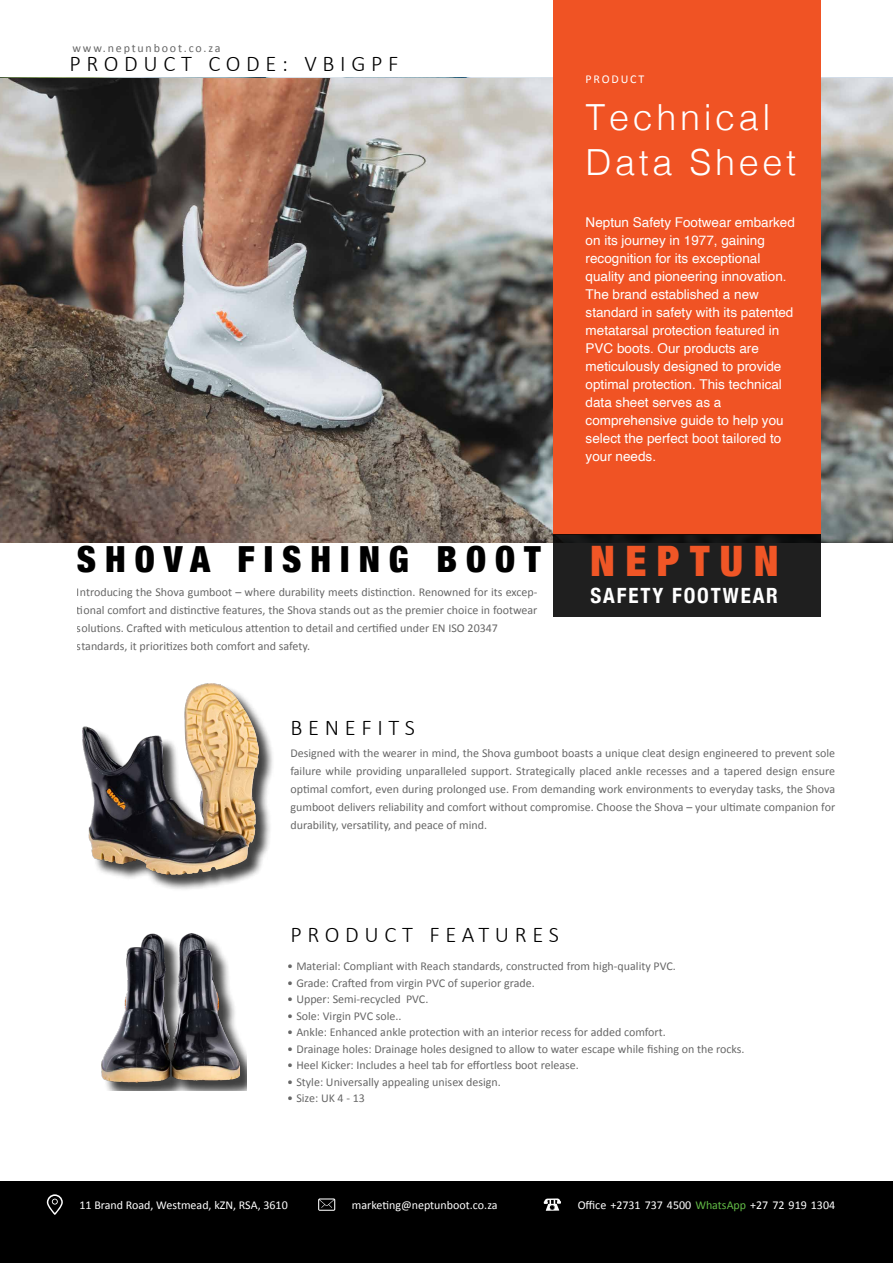
<style>
.page{position:relative;width:893px;height:1263px;background:#fff}
.page>*{position:absolute;margin:0;border:0;box-sizing:border-box;transform-origin:0 0}
.t1{font:900 condensed 42px "Helvetica Neue";letter-spacing:.25em;color:#f05626}
.t2{font:300 36px/45px "Helvetica";letter-spacing:.1em;color:#fff}
.t3{font:900 condensed 36px "Helvetica Neue";letter-spacing:.25em;color:#000}
.t4{font:300 22.5px "Calibri";letter-spacing:.25em;color:#000}
.t5{font:700 condensed 21px "Helvetica Neue";letter-spacing:.09em;color:#fff}
.t6{font:13.5px/18px "Helvetica";color:#fff}
.t7{font:12px/18px "Calibri";color:#000}
.t8{font:12px "Calibri";color:#fff}
.t9{font:12px "Calibri";letter-spacing:.15em;color:#000}
.t10{font:12px "Calibri";letter-spacing:.15em;color:#fff}
.s1{color:#62bb46}
</style>
<div class="page">
<img style="left:0;top:79px;width:893px;height:463px">
<div style="left:85px;top:685px;width:190px;height:206px;background:#000;opacity:.75"></div>
<img style="left:82px;top:683px;width:176px;height:192px">
<div style="left:104px;top:936px;width:143px;height:155px;background:#000;opacity:.75"></div>
<img style="left:101px;top:933px;width:138px;height:149px">
<div style="left:553px;top:0;width:267px;height:534px;background:#f05324"></div>
<div style="left:0;top:1181px;width:893px;height:82px;background:#000"></div>
<svg style="left:544px;top:1198px;width:17px;height:13px"></svg>
<svg style="left:318px;top:1198px;width:17px;height:13px"></svg>
<svg style="left:47px;top:1194px;width:16px;height:21px"></svg>
<div style="left:553px;top:534px;width:267px;height:82px;background:linear-gradient(to bottom,#191a1a,#222121)"></div>
<p class="t9" style="left:73px;top:39px;width:150px">www.neptunboot.co.za</p>
<h3 class="t4" style="left:70px;top:49px;width:330px">PRODUCT CODE: VBIGPF</h3>
<h2 class="t3" style="left:77px;top:529px;width:465px">SHOVA FISHING BOOT</h2>
<p class="t7" style="left:77px;top:583px;width:462px">Introducing the Shova gumboot – where durability meets distinction. Renowned for its excep&shy;tional comfort and distinctive features, the Shova stands out as the premier choice in footwear solutions. Crafted with meticulous attention to detail and certified under EN ISO 20347 standards, it prioritizes both comfort and safety.</p>
<p class="t10" style="left:586px;top:71px;width:60px">PRODUCT</p>
<h2 class="t2" style="left:586px;top:92px;width:212px">Technical<br>Data Sheet</h2>
<p class="t6" style="left:586px;top:214px;width:211px">Neptun Safety Footwear embarked on its journey in 1977, gaining recognition for its exceptional quality and pioneering innovation.<br>The brand established a new standard in safety with its patented metatarsal protection featured in<br>PVC boots. Our products are meticulously designed to provide optimal protection. This technical data sheet serves as a comprehensive guide to help you select the perfect boot tailored to your needs.</p>
<h1 class="t1" style="left:590px;top:527px;width:190px">NEPTUN</h1>
<h3 class="t5" style="left:590px;top:578px;width:189px">SAFETY FOOTWEAR</h3>
<h3 class="t4" style="left:290px;top:713px;width:126px">BENEFITS</h3>
<p class="t7" style="left:290px;top:744px;width:546px;text-align:justify">Designed with the wearer in mind, the Shova gumboot boasts a unique cleat design engineered to prevent sole failure while providing unparalleled support. Strategically placed ankle recesses and a tapered design ensure optimal comfort, even during prolonged use. From demanding work environments to everyday tasks, the Shova gumboot delivers reliability and comfort without compromise. Choose the Shova – your ultimate companion for durability, versatility, and peace of mind.</p>
<h3 class="t4" style="left:290px;top:920px;width:270px">PRODUCT FEATURES</h3>
<p class="t7" style="left:288px;top:957px;width:390px">• Material: Compliant with Reach standards, constructed from high-quality PVC.</p>
<p class="t7" style="left:288px;top:973px;width:249px">• Grade: Crafted from virgin PVC of superior grade.</p>
<p class="t7" style="left:288px;top:990px;width:142px">• Upper: Semi-recycled PVC.</p>
<p class="t7" style="left:288px;top:1006px;width:115px">• Sole: Virgin PVC sole..</p>
<p class="t7" style="left:288px;top:1023px;width:380px">• Ankle: Enhanced ankle protection with an interior recess for added comfort.</p>
<p class="t7" style="left:288px;top:1039px;width:458px">• Drainage holes: Drainage holes designed to allow to water escape while fishing on the rocks.</p>
<p class="t7" style="left:288px;top:1056px;width:293px">• Heel Kicker: Includes a heel tab for effortless boot release.</p>
<p class="t7" style="left:288px;top:1072px;width:215px">• Style: Universally appealing unisex design.</p>
<p class="t7" style="left:288px;top:1089px;width:79px">• Size: UK 4 - 13</p>
<p class="t8" style="left:79px;top:1197px;width:210px">11 Brand Road, Westmead, kZN, RSA, 3610</p>
<p class="t8" style="left:352px;top:1197px;width:147px">marketing@neptunboot.co.za</p>
<p class="t8" style="left:578px;top:1197px;width:259px">Office +2731 737 4500 <span class="s1">WhatsApp</span> +27 72 919 1304</p>
</div>
